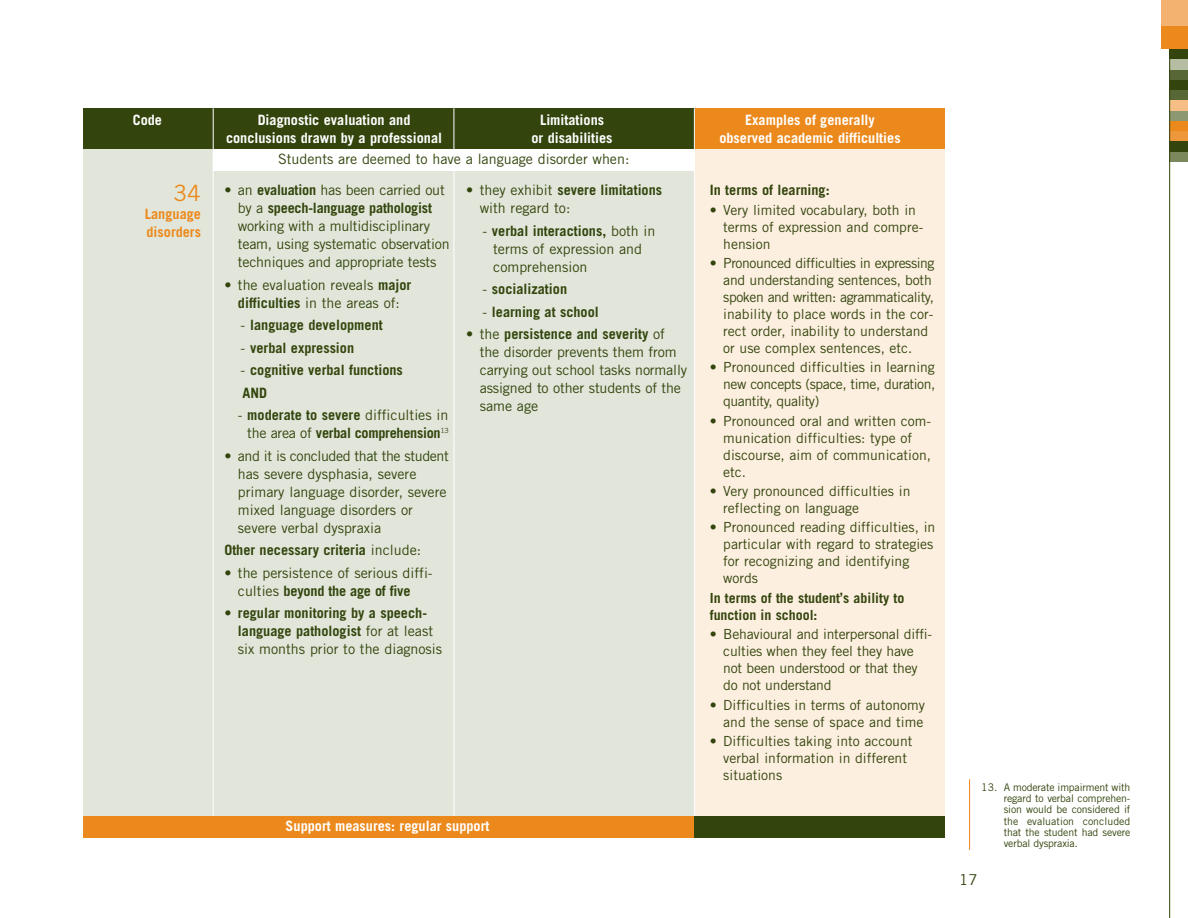
<style>
.page{position:relative;width:1188px;height:918px;background:#fff}
.page>*{position:absolute;margin:0;border:0;box-sizing:border-box;transform-origin:0 0}
.t1{font:22.5px "Trade Gothic";color:#ec891c}
.t2{font:15px "Trade Gothic";color:#33450d}
.t3{font:14.25px/18px "Trade Gothic";color:#33450d}
.t4{font:700 14.25px/18px "Trade Gothic";color:#33450d}
.t5{font:700 14.25px/18px "Trade Gothic";color:#fff;text-align:center}
.t6{font:700 14.25px/18px "Trade Gothic";letter-spacing:-.02em;color:#33450d;text-align:right}
.t7{font:700 14.25px/18px "Trade Gothic";color:#ec891c}
.t8{font:13.95px/17px "Trade Gothic";color:#33450d}
.t9{font:700 13.95px/17px "Trade Gothic";color:#33450d}
.t10{font:10.5px/11.2px "Trade Gothic";letter-spacing:-.015em;color:#33450d;text-align:justify}
.s1{font-weight:700}
.s2{font-weight:400}
.s3{font-size:14.25px}
</style>
<div class="page">
<div style="left:1170px;top:151px;width:18px;height:11px;background:#7a885c"></div>
<div style="left:1170px;top:141px;width:18px;height:10px;background:#33450d"></div>
<div style="left:1170px;top:131px;width:18px;height:10px;background:#ee973b"></div>
<div style="left:1170px;top:120px;width:18px;height:11px;background:#ec891c"></div>
<div style="left:1170px;top:110px;width:18px;height:10px;background:#8c9871"></div>
<div style="left:1170px;top:100px;width:18px;height:10px;background:#f6be85"></div>
<div style="left:1170px;top:90px;width:18px;height:10px;background:#576736"></div>
<div style="left:1170px;top:79px;width:18px;height:11px;background:#33450d"></div>
<div style="left:1170px;top:69px;width:18px;height:10px;background:#576736"></div>
<div style="left:1170px;top:59px;width:18px;height:10px;background:#b5bea2"></div>
<div style="left:1170px;top:49px;width:18px;height:10px;background:#33450d"></div>
<div style="left:1161px;top:25px;width:27px;height:24px;background:#ec891c"></div>
<div style="left:1161px;top:0;width:27px;height:25px;background:#f4b271"></div>
<hr style="left:1169px;top:49px;width:1px;height:869px;background:#33450d">
<div style="left:83px;top:108px;width:855px;height:729px;background:#e2e6da"></div>
<div style="left:695px;top:108px;width:250px;height:729px;background:#fdefe0"></div>
<div style="left:83px;top:108px;width:855px;height:41px;background:#33450d"></div>
<div style="left:695px;top:108px;width:250px;height:41px;background:#ec891c"></div>
<hr style="left:213px;top:108px;width:1px;height:729px;background:#fff">
<hr style="left:454px;top:108px;width:1px;height:729px;background:#fff">
<hr style="left:694px;top:108px;width:1px;height:729px;background:#fff">
<div style="left:83px;top:816px;width:862px;height:21px;background:#ec891c"></div>
<div style="left:694px;top:816px;width:251px;height:21px;background:#33450d"></div>
<div style="left:213px;top:149px;width:481px;height:21px;background:#fff"></div>
<hr style="left:969px;top:779px;width:1px;height:71px;background:#ec891c">
<p class="t5" style="left:133px;top:112px;width:31px">Code</p>
<p class="t5" style="left:226px;top:112px;width:218px">Diagnostic evaluation and conclusions drawn by a professional</p>
<p class="t5" style="left:532px;top:112px;width:83px">Limitations<br>or disabilities</p>
<p class="t5" style="left:719px;top:112px;width:183px">Examples of generally observed academic difficulties</p>
<h1 class="t1" style="left:174px;top:185px;width:29px">34</h1>
<p class="t7" style="left:145px;top:206px;width:58px">Language disorders</p>
<p class="t3" style="left:278px;top:152px;width:353px">Students are deemed to have a language disorder when:</p>
<p class="t3" style="left:238px;top:182px;width:213px;text-indent:-14px">• an <span class="s1">evaluation</span> has been carried out by a <span class="s1">speech-language pathologist </span>working with a multidisciplinary team, using systematic observation techniques and appropriate tests</p>
<p class="t3" style="left:224px;top:277px;width:188px;text-align:center">• the evaluation reveals <span class="s1">major difficulties</span> in the areas of:</p>
<p class="t4" style="left:241px;top:317px;width:144px"><span class="s2">-</span> language development</p>
<p class="t4" style="left:241px;top:340px;width:115px"><span class="s2">-</span> verbal expression</p>
<p class="t4" style="left:241px;top:360px;width:164px;line-height:22.5px"><span class="s2">-</span> cognitive verbal functions<br>AND</p>
<p class="t6" style="left:238px;top:408px;width:212px"><span class="s2">-</span> moderate to severe <span class="s2">difficulties in the area of</span> verbal comprehension<sup>13</sup></p>
<p class="t3" style="left:238px;top:448px;width:212px;text-indent:-14px">• and it is concluded that the student has severe dysphasia, severe primary language disorder, severe mixed language disorders or severe verbal dyspraxia</p>
<p class="t4" style="left:224px;top:543px;width:198px">Other necessary criteria <span class="s2">include:</span></p>
<p class="t3" style="left:238px;top:565px;width:196px;text-indent:-14px">• the persistence of serious diffi&shy;culties <span class="s1">beyond the age of five</span></p>
<p class="t4" style="left:238px;top:606px;width:206px;text-indent:-14px"><span class="s2">•</span> regular monitoring by a speech&shy;language pathologist <span class="s2">for at least six months prior to the diagnosis</span></p>
<p class="t3" style="left:480px;top:182px;width:184px;text-indent:-13px">• they exhibit <span class="s1">severe limitations </span>with regard to:</p>
<p class="t3" style="left:493px;top:223px;width:164px;text-indent:-11px">- <span class="s1">verbal interactions,</span> both in terms of expression and comprehension</p>
<p class="t4" style="left:482px;top:281px;width:86px"><span class="s2">-</span> socialization</p>
<p class="t4" style="left:482px;top:304px;width:118px"><span class="s2">-</span> learning at school</p>
<p class="t3" style="left:480px;top:326px;width:209px;text-indent:-14px">• the <span class="s1">persistence and severity</span> of the disorder prevents them from carrying out school tasks normally assigned to other students of the same age</p>
<p class="t5" style="left:286px;top:818px;width:205px">Support measures: regular support</p>
<p class="t4" style="left:710px;top:182px;width:121px">In terms of learning:</p>
<p class="t8" style="left:723px;top:202px;width:202px;text-indent:-13px">• Very limited vocabulary, both in terms of expression and compre&shy;hension</p>
<p class="t8" style="left:723px;top:256px;width:213px;text-indent:-13px">• Pronounced difficulties in expressing and understanding sentences, both spoken and written: agrammaticality, inability to place words in the cor&shy;rect order, inability to understand or use complex sentences, etc.</p>
<p class="t8" style="left:723px;top:360px;width:214px;text-align:justify;text-indent:-13px">• Pronounced difficulties in learning new concepts (space, time, duration, quantity, quality)</p>
<p class="t8" style="left:723px;top:413px;width:209px;text-indent:-13px">• Pronounced oral and written com&shy;munication difficulties: type of discourse, aim of communication, etc.</p>
<p class="t8" style="left:723px;top:484px;width:189px;text-indent:-13px">• Very pronounced difficulties in reflecting on language</p>
<p class="t8" style="left:723px;top:520px;width:214px;text-indent:-13px">• Pronounced reading difficulties, in particular with regard to strategies for recognizing and identifying words</p>
<p class="t9" style="left:710px;top:591px;width:196px">In terms of the student<span class="s3">’</span>s ability to function in school:</p>
<p class="t8" style="left:723px;top:627px;width:210px;text-indent:-13px">• Behavioural and interpersonal diffi&shy;culties when they feel they have not been understood or that they do not understand</p>
<p class="t8" style="left:710px;top:697px;width:217px;text-align:right">• Difficulties in terms of autonomy and the sense of space and time</p>
<p class="t8" style="left:723px;top:734px;width:191px;text-indent:-13px">• Difficulties taking into account verbal information in different situations</p>
<p class="t10" style="left:1004px;top:782px;width:128px;text-indent:-22px">13. A moderate impairment with regard to verbal comprehen&shy;sion would be considered if the evaluation concluded that the student had severe verbal dyspraxia.</p>
<p class="t2" style="left:959px;top:874px;width:20px">17</p>
</div>
